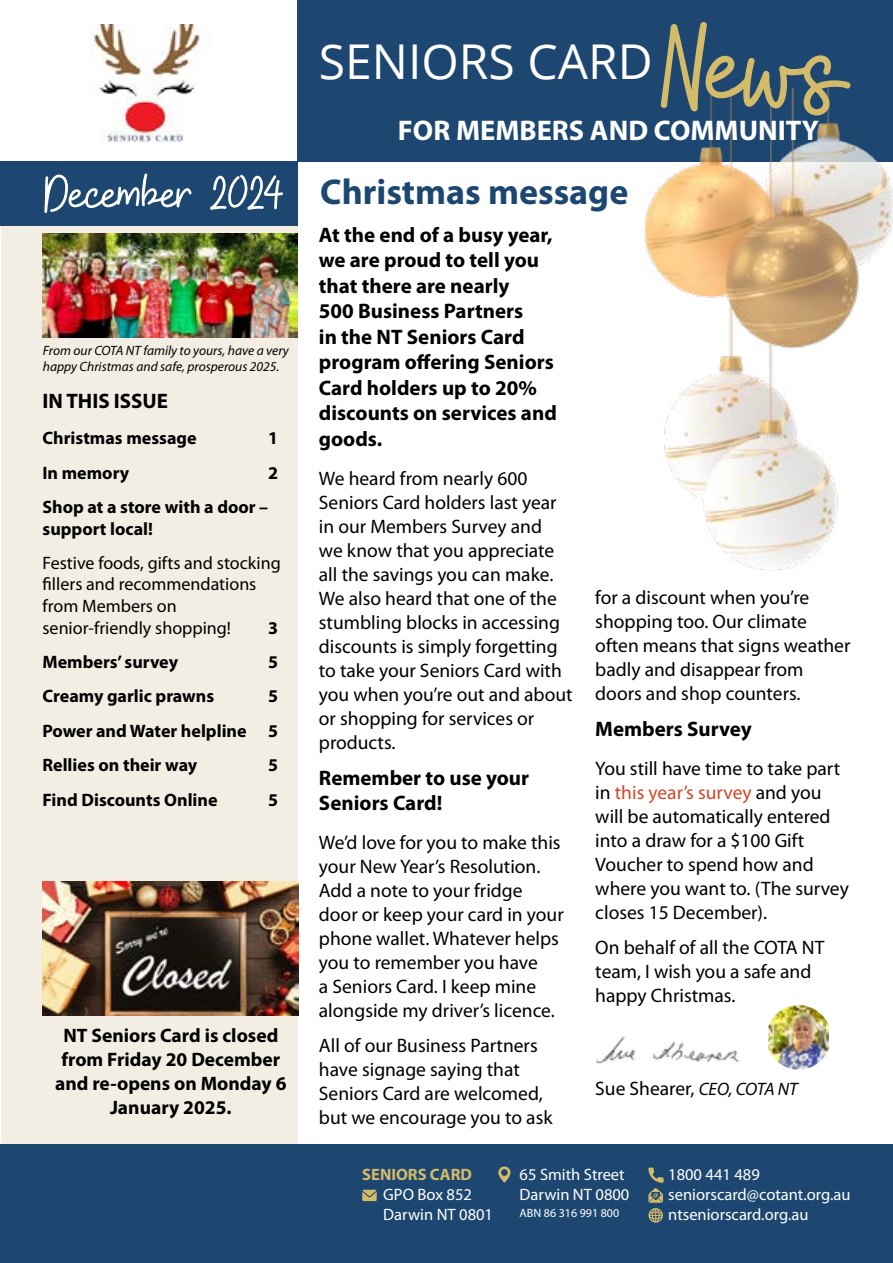
<style>
.page{position:relative;width:893px;height:1263px;background:#fff}
.page>*{position:absolute;margin:0;border:0;box-sizing:border-box;transform-origin:0 0}
.t1{font:54.75px "KH Blackline Script Medium";letter-spacing:-.005em;color:#fff}
.t2{font:48px "Open Sans";color:#fff}
.t3{font:700 36px "Myriad Pro";color:#1d4771}
.t4{font:700 28.5px "Myriad Pro";color:#fff}
.t5{font:700 21px/25.5px "Myriad Pro";color:#000}
.t6{font:19.5px/24px "Myriad Pro";color:#000}
.t7{font:700 19.5px/24px "Myriad Pro";color:#000;text-align:center}
.t8{font:700 18px/34.3px "Myriad Pro";color:#000}
.t9{font:18px/21.6px "Myriad Pro";color:#000}
.t10{font:16.5px/19.8px "Myriad Pro";color:#fff}
.t11{font:700 16.5px "Myriad Pro";color:#d4bb69}
.t12{font:italic 13.5px/16.2px "Myriad Pro";color:#000}
.t13{font:12px "Myriad Pro";color:#fff}
.s1{color:#d14727}
.s2{font-style:italic;font-size:18px}
</style>
<div class="page">
<div style="left:1px;top:226px;width:297px;height:918px;background:#f3eee3"></div>
<div style="left:0;top:1144px;width:893px;height:119px;background:#1d4771"></div>
<div style="left:298px;top:0;width:595px;height:162px;background:#1d4771"></div>
<img style="left:90px;top:25px;width:118px;height:117px">
<svg style="left:362px;top:1190px;width:15px;height:11px"></svg>
<svg style="left:648px;top:1167px;width:16px;height:55px"></svg>
<svg style="left:498px;top:1166px;width:12px;height:16px"></svg>
<div style="left:0;top:162px;width:298px;height:64px;background:#1d4771"></div>
<img style="left:644px;top:115px;width:249px;height:457px">
<svg style="left:660px;top:22px;width:191px;height:93px"></svg>
<img style="left:43px;top:882px;width:255px;height:134px">
<img style="left:43px;top:233px;width:255px;height:104px">
<img style="left:768px;top:1005px;width:61px;height:64px">
<img style="left:596px;top:1036px;width:143px;height:28px">
<h1 class="t1" style="left:43px;top:149px;width:242px">December 2024</h1>
<p class="t12" style="left:43px;top:343px;width:247px">From our COTA NT family to yours, have a very happy Christmas and safe, prosperous 2025.</p>
<p class="t5" style="left:43px;top:388px;width:127px">IN THIS ISSUE</p>
<p class="t8" style="left:43px;top:421px;width:156px">Christmas message</p>
<p class="t8" style="left:268px;top:421px;width:11px">1</p>
<p class="t8" style="left:43px;top:455px;width:88px">In memory</p>
<p class="t8" style="left:43px;top:455px;width:237px;text-indent:226px">2<br>Shop at a store with a door –</p>
<p class="t8" style="left:43px;top:511px;width:112px">support local!</p>
<p class="t9" style="left:43px;top:552px;width:240px">Festive foods, gifts and stocking fillers and recommendations from Members on senior-friendly shopping!</p>
<p class="t8" style="left:268px;top:611px;width:11px">3</p>
<p class="t8" style="left:43px;top:645px;width:137px">Members’ survey</p>
<p class="t8" style="left:268px;top:645px;width:11px">5</p>
<p class="t8" style="left:43px;top:679px;width:173px">Creamy garlic prawns</p>
<p class="t8" style="left:43px;top:679px;width:237px;text-align:justify;text-indent:226px">5<br>Power and Water helpline 5<br>Rellies on their way</p>
<p class="t8" style="left:268px;top:748px;width:11px">5</p>
<p class="t8" style="left:43px;top:782px;width:177px">Find Discounts Online</p>
<p class="t8" style="left:268px;top:782px;width:11px">5</p>
<p class="t7" style="left:55px;top:1023px;width:233px">NT Seniors Card is closed from Friday 20 December and re-opens on Monday 6<br>January 2025.</p>
<h2 class="t2" style="left:319px;top:29px;width:335px">SENIORS CARD</h2>
<h3 class="t4" style="left:398px;top:115px;width:422px">FOR MEMBERS AND COMMUNITY</h3>
<h3 class="t3" style="left:320px;top:171px;width:310px">Christmas message</h3>
<p class="t5" style="left:319px;top:222px;width:239px">At the end of a busy year, we are proud to tell you that there are nearly<br>500 Business Partners<br>in the NT Seniors Card program offering Seniors<br>Card holders up to 20% discounts on services and goods.</p>
<p class="t6" style="left:319px;top:467px;width:255px">We heard from nearly 600<br>Seniors Card holders last year in our Members Survey and<br>we know that you appreciate all the savings you can make.<br>We also heard that one of the stumbling blocks in accessing discounts is simply forgetting to take your Seniors Card with you when you’re out and about or shopping for services or products.</p>
<p class="t5" style="left:319px;top:765px;width:212px">Remember to use your<br>Seniors Card!</p>
<p class="t6" style="left:319px;top:831px;width:246px">We’d love for you to make this your New Year’s Resolution.<br>Add a note to your fridge door or keep your card in your phone wallet. Whatever helps you to remember you have<br>a Seniors Card. I keep mine alongside my driver’s licence.</p>
<p class="t6" style="left:319px;top:1034px;width:235px">All of our Business Partners have signage saying that<br>Seniors Card are welcomed, but we encourage you to ask</p>
<p class="t6" style="left:595px;top:586px;width:257px">for a discount when you’re shopping too. Our climate often means that signs weather badly and disappear from doors and shop counters.</p>
<p class="t5" style="left:595px;top:717px;width:158px">Members Survey</p>
<p class="t6" style="left:595px;top:757px;width:255px">You still have time to take part in <span class="s1">this year’s survey</span> and you will be automatically entered into a draw for a $100 Gift<br>Voucher to spend how and where you want to. (The survey closes 15 December).</p>
<p class="t6" style="left:595px;top:936px;width:231px">On behalf of all the COTA NT team, I wish you a safe and happy Christmas.</p>
<p class="t6" style="left:595px;top:1077px;width:204px">Sue Shearer, <span class="s2">CEO, COTA NT</span></p>
<p class="t11" style="left:362px;top:1165px;width:111px">SENIORS CARD</p>
<p class="t10" style="left:383px;top:1184px;width:111px">GPO Box 852<br>Darwin NT 0801</p>
<p class="t10" style="left:520px;top:1165px;width:111px">65 Smith Street<br>Darwin NT 0800</p>
<p class="t13" style="left:520px;top:1206px;width:101px">ABN 86 316 991 800</p>
<p class="t10" style="left:668px;top:1165px;width:184px">1800 441 489 seniorscard@cotant.org.au ntseniorscard.org.au</p>
</div>
